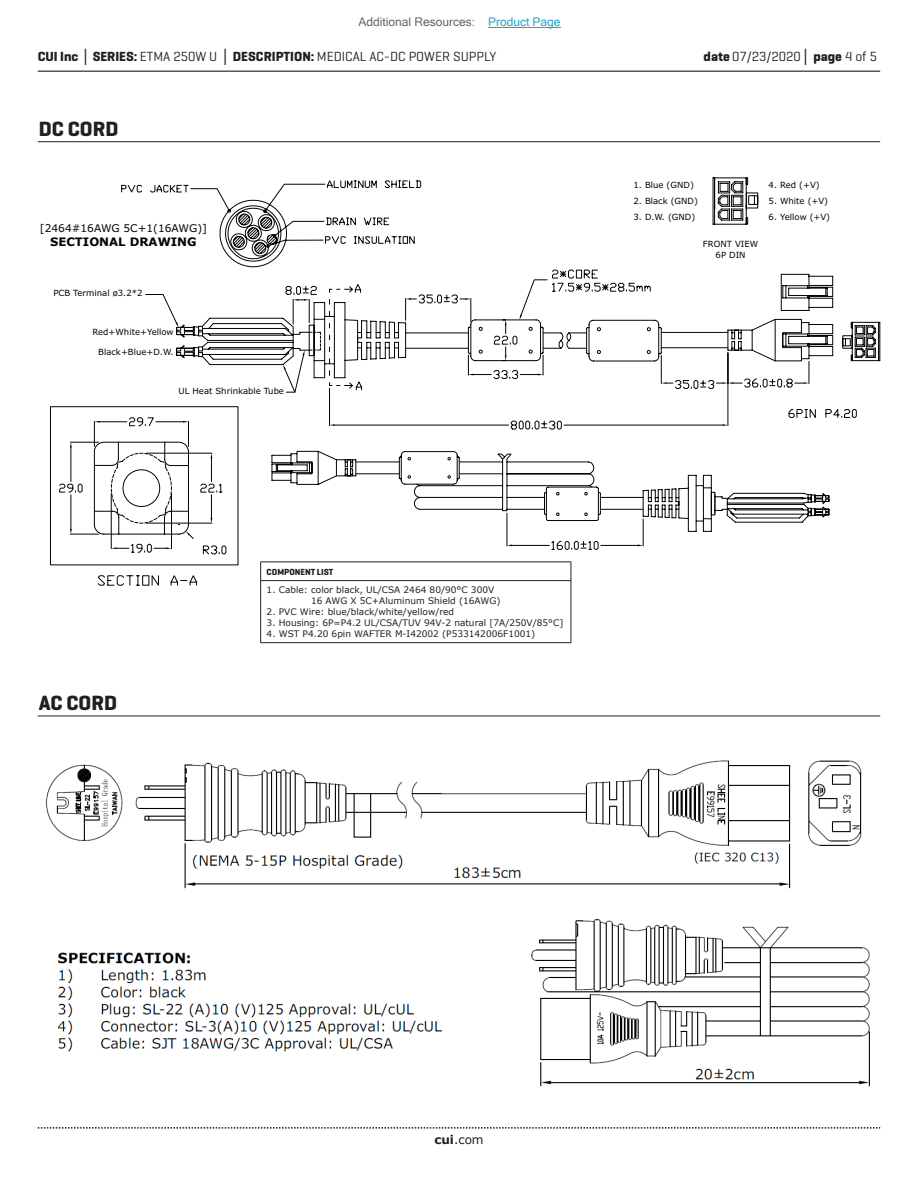
<style>
.page{position:relative;width:918px;height:1188px;background:#fff}
.page>*{position:absolute;margin:0;border:0;box-sizing:border-box;transform-origin:0 0}
.t1{font:700 21px "Geogrotesque";color:#231f20}
.t2{font:13.5px "Geogrotesque";color:#231f20}
.t3{font:12px "Microsoft Sans Serif";color:#63676b}
.t4{font:12px "Verdana";color:#231f20}
.t5{font:700 11.7px "Verdana";color:#040503}
.t6{font:10.65px "Verdana";color:#040503}
.t7{font:9px/10.8px "Verdana";color:#231f20}
.t8{font:700 9px "Geogrotesque";color:#231f20}
.t9{font:8.55px/10.2px "Verdana";color:#040503;text-align:center}
.s1{color:#23a4c6}
.s2{font-weight:700}
.s3{font-family:"Verdana";font-weight:700}
</style>
<div class="page">
<hr style="left:38px;top:71px;width:842px;height:1px;background:#231f20">
<svg style="left:38px;top:1127px;width:842px;height:2px"></svg>
<hr style="left:38px;top:141px;width:842px;height:1px;background:#231f20">
<svg style="left:50px;top:180px;width:371px;height:406px"></svg>
<svg style="left:59px;top:417px;width:168px;height:138px"></svg>
<svg style="left:405px;top:523px;width:307px;height:27px"></svg>
<svg style="left:712px;top:177px;width:168px;height:241px"></svg>
<svg style="left:176px;top:211px;width:617px;height:106px"></svg>
<svg style="left:145px;top:286px;width:180px;height:107px"></svg>
<svg style="left:176px;top:317px;width:654px;height:206px"></svg>
<hr style="left:260px;top:561px;width:311px;height:1px;background:#231f20">
<svg style="left:260px;top:562px;width:1px;height:18px"></svg>
<svg style="left:571px;top:562px;width:1px;height:18px"></svg>
<hr style="left:260px;top:580px;width:311px;height:1px;background:#231f20">
<hr style="left:260px;top:581px;width:1px;height:61px;background:#231f20">
<hr style="left:571px;top:581px;width:1px;height:61px;background:#231f20">
<hr style="left:260px;top:642px;width:311px;height:1px;background:#231f20">
<hr style="left:38px;top:716px;width:842px;height:1px;background:#231f20">
<img style="left:45px;top:760px;width:825px;height:327px">
<hr style="left:488px;top:27px;width:73px;height:1px;background:#23a4c6">
<h3 class="t3" style="left:358px;top:15px;width:204px">Additional Resources: <span class="s1">Product Page</span></h3>
<h2 class="t2" style="left:38px;top:48px;width:460px"><span class="s2">CUI Inc</span> <span class="s3">│</span> <span class="s2">SERIES:</span> ETMA 250W U <span class="s3">│</span> <span class="s2">DESCRIPTION:</span> MEDICAL AC-DC POWER SUPPLY</h2>
<h2 class="t2" style="left:704px;top:48px;width:175px"><span class="s2">date</span> 07/23/2020<span class="s3">│</span> <span class="s2">page</span> 4 of 5</h2>
<h1 class="t1" style="left:39px;top:116px;width:81px">DC CORD</h1>
<p class="t6" style="left:40px;top:220px;width:169px">[2464#16AWG 5C+1(16AWG)]</p>
<p class="t5" style="left:50px;top:233px;width:148px">SECTIONAL DRAWING</p>
<p class="t9" style="left:53px;top:287px;width:91px">PCB Terminal ø3.2*2</p>
<p class="t9" style="left:92px;top:327px;width:83px">Red+White+Yellow</p>
<p class="t9" style="left:98px;top:347px;width:77px">Black+Blue+D.W.</p>
<p class="t9" style="left:179px;top:385px;width:107px">UL Heat Shrinkable Tube</p>
<h1 class="t1" style="left:39px;top:690px;width:80px">AC CORD</h1>
<p class="t8" style="left:267px;top:566px;width:68px">COMPONENT LIST</p>
<p class="t7" style="left:311px;top:585px;width:191px;text-indent:-44px">1. Cable: color black, UL/CSA 2464 80/90°C 300V<br>16 AWG X 5C+Aluminum Shield (16AWG)</p>
<p class="t7" style="left:267px;top:606px;width:189px">2. PVC Wire: blue/black/white/yellow/red</p>
<p class="t7" style="left:267px;top:617px;width:298px">3. Housing: 6P=P4.2 UL/CSA/TUV 94V-2 natural [7A/250V/85°C]</p>
<p class="t7" style="left:267px;top:628px;width:270px">4. WST P4.20 6pin WAFTER M-I42002 (P533142006F1001)</p>
<p class="t9" style="left:634px;top:180px;width:62px">1. Blue (GND)</p>
<p class="t9" style="left:634px;top:196px;width:66px">2. Black (GND)</p>
<p class="t9" style="left:634px;top:212px;width:63px">3. D.W. (GND)</p>
<p class="t9" style="left:703px;top:239px;width:57px">FRONT VIEW<br>6P DIN</p>
<p class="t9" style="left:769px;top:180px;width:53px">4. Red (+V)</p>
<p class="t9" style="left:769px;top:196px;width:61px">5. White (+V)</p>
<p class="t9" style="left:769px;top:212px;width:63px">6. Yellow (+V)</p>
<h3 class="t4" style="left:434px;top:1131px;width:51px"><span class="s2">cui</span>.com</h3>
</div>
